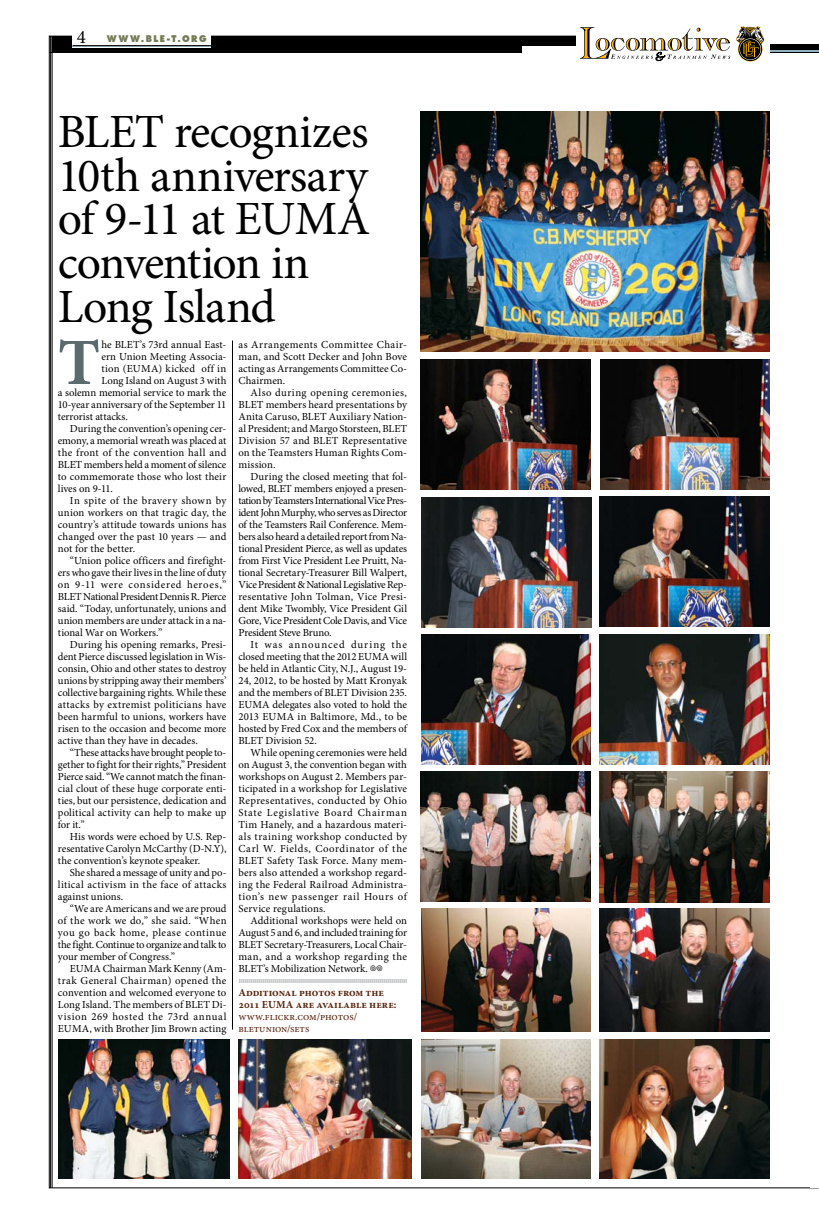
<style>
.page{position:relative;width:819px;height:1224px;background:#fff}
.page>*{position:absolute;margin:0;border:0;box-sizing:border-box;transform-origin:0 0}
.t1{font:700 66.1px "Minion Pro";color:#5a6a6d}
.t2{font:47.7px/43.7px "Minion Pro";letter-spacing:-.02em;color:#000}
.t3{font:10.8px/12px "Minion Pro";letter-spacing:-.005em;color:#000;text-align:justify}
.t4{font:700 10.8px/12px "Minion Pro";letter-spacing:-.005em;color:#55240f}
.t5{font:10.8px/12px "Minion Pro";letter-spacing:-.005em;color:#55240f}
.t6{font:10.8px "Minion Pro";letter-spacing:-.025em;color:#000}
.t7{font:800 9px "Futura Std";letter-spacing:.17em;color:#747955;scale:.94 1}
.s1{font-family:"Minion Pro";font-weight:400;font-size:19px;color:#000}
</style>
<div class="page">
<div style="left:52px;top:36px;width:767px;height:17px;background:#000"></div>
<div style="left:73px;top:21px;width:138px;height:27px;background:#fff"></div>
<hr style="left:50px;top:36px;width:1px;height:1152px;background:#000">
<svg style="left:49px;top:36px;width:3px;height:17px"></svg>
<hr style="left:52px;top:36px;width:1px;height:1152px;background:#000">
<hr style="left:73px;top:46px;width:138px;height:1px;background:#94b0be">
<hr style="left:73px;top:45px;width:138px;height:1px;background:#000">
<div style="left:768px;top:35px;width:51px;height:9px;background:#fff"></div>
<hr style="left:746px;top:50px;width:73px;height:2px;background:#94b0be">
<div style="left:576px;top:34px;width:193px;height:26px;background:#fff"></div>
<svg style="left:580px;top:27px;width:150px;height:34px"></svg>
<svg style="left:736px;top:26px;width:29px;height:36px"></svg>
<div style="left:522px;top:46px;width:54px;height:9px;background:#fff"></div>
<img style="left:59px;top:1040px;width:170px;height:139px">
<img style="left:238px;top:1040px;width:174px;height:139px">
<img style="left:420px;top:112px;width:349px;height:240px">
<img style="left:421px;top:1040px;width:170px;height:139px">
<img style="left:599px;top:1040px;width:170px;height:139px">
<img style="left:599px;top:496px;width:170px;height:131px">
<img style="left:421px;top:498px;width:170px;height:129px">
<img style="left:421px;top:772px;width:170px;height:130px">
<img style="left:600px;top:359px;width:170px;height:131px">
<img style="left:421px;top:359px;width:170px;height:131px">
<img style="left:421px;top:635px;width:170px;height:130px">
<img style="left:599px;top:635px;width:170px;height:130px">
<img style="left:421px;top:909px;width:170px;height:123px">
<img style="left:600px;top:909px;width:170px;height:123px">
<img style="left:600px;top:772px;width:170px;height:130px">
<hr style="left:232px;top:340px;width:1px;height:690px;background:#000">
<svg style="left:239px;top:979px;width:168px;height:4px"></svg>
<p class="t7" style="left:77px;top:33px;width:140px"><span class="s1">4</span> WWW.BLE-T.ORG</p>
<h2 class="t2" style="left:58px;top:110px;width:314px">BLET recognizes<br>10th anniversary of 9-11 at EUMA convention in<br>Long Island</h2>
<h1 class="t1" style="left:58px;top:316px;width:44px">T</h1>
<p class="t3" style="left:102px;top:339px;width:126px">he BLET’s 73rd annual East-</p>
<p class="t3" style="left:102px;top:351px;width:126px">ern Union Meeting Associa-</p>
<p class="t3" style="left:102px;top:363px;width:126px">tion (EUMA) kicked off in</p>
<p class="t3" style="left:102px;top:375px;width:126px">Long Island on August 3 with</p>
<p class="t3" style="left:58px;top:387px;width:170px">a solemn memorial service to mark the</p>
<p class="t3" style="left:58px;top:399px;width:170px">10-year anniversary of the September 11</p>
<p class="t3" style="left:58px;top:411px;width:72px">terrorist attacks.</p>
<p class="t3" style="left:70px;top:423px;width:158px">During the convention’s opening cer-</p>
<p class="t3" style="left:58px;top:435px;width:170px">emony, a memorial wreath was placed at</p>
<p class="t3" style="left:58px;top:447px;width:170px">the front of the convention hall and</p>
<p class="t3" style="left:58px;top:459px;width:170px">BLET members held a moment of silence</p>
<p class="t3" style="left:58px;top:471px;width:170px">to commemorate those who lost their</p>
<p class="t3" style="left:58px;top:483px;width:57px">lives on 9-11.</p>
<p class="t3" style="left:70px;top:495px;width:158px">In spite of the bravery shown by</p>
<p class="t3" style="left:58px;top:507px;width:170px">union workers on that tragic day, the</p>
<p class="t3" style="left:58px;top:519px;width:170px">country’s attitude towards unions has</p>
<p class="t3" style="left:58px;top:531px;width:170px">changed over the past 10 years — and</p>
<p class="t3" style="left:58px;top:543px;width:79px">not for the better.</p>
<p class="t3" style="left:70px;top:555px;width:158px">“Union police officers and firefight-</p>
<p class="t3" style="left:58px;top:567px;width:170px">ers who gave their lives in the line of duty</p>
<p class="t3" style="left:58px;top:579px;width:170px">on 9-11 were considered heroes,”</p>
<p class="t6" style="left:58px;top:589px;width:170px">BLET National President Dennis R. Pierce</p>
<p class="t3" style="left:58px;top:603px;width:170px">said. “Today, unfortunately, unions and</p>
<p class="t3" style="left:58px;top:615px;width:170px">union members are under attack in a na-</p>
<p class="t3" style="left:58px;top:627px;width:106px">tional War on Workers.”</p>
<p class="t3" style="left:70px;top:639px;width:158px">During his opening remarks, Presi-</p>
<p class="t3" style="left:58px;top:651px;width:170px">dent Pierce discussed legislation in Wis-</p>
<p class="t3" style="left:58px;top:663px;width:170px">consin, Ohio and other states to destroy</p>
<p class="t3" style="left:58px;top:675px;width:170px">unions by stripping away their members’</p>
<p class="t3" style="left:58px;top:687px;width:170px">collective bargaining rights. While these</p>
<p class="t3" style="left:58px;top:699px;width:170px">attacks by extremist politicians have</p>
<p class="t3" style="left:58px;top:711px;width:170px">been harmful to unions, workers have</p>
<p class="t3" style="left:58px;top:723px;width:170px">risen to the occasion and become more</p>
<p class="t3" style="left:58px;top:735px;width:141px">active than they have in decades.</p>
<p class="t3" style="left:70px;top:747px;width:158px">“These attacks have brought people to-</p>
<p class="t3" style="left:58px;top:758px;width:170px">gether to fight for their rights,” President</p>
<p class="t3" style="left:58px;top:770px;width:170px">Pierce said. “We cannot match the finan-</p>
<p class="t3" style="left:58px;top:782px;width:170px">cial clout of these huge corporate enti-</p>
<p class="t3" style="left:58px;top:794px;width:170px">ties, but our persistence, dedication and</p>
<p class="t3" style="left:58px;top:806px;width:170px">political activity can help to make up</p>
<p class="t3" style="left:58px;top:818px;width:28px">for it.”</p>
<p class="t3" style="left:70px;top:830px;width:158px">His words were echoed by U.S. Rep-</p>
<p class="t3" style="left:58px;top:842px;width:170px">resentative Carolyn McCarthy (D-N.Y),</p>
<p class="t3" style="left:58px;top:854px;width:144px">the convention’s keynote speaker.</p>
<p class="t3" style="left:70px;top:866px;width:158px">She shared a message of unity and po-</p>
<p class="t3" style="left:58px;top:878px;width:170px">litical activism in the face of attacks</p>
<p class="t3" style="left:58px;top:890px;width:67px">against unions.</p>
<p class="t3" style="left:70px;top:902px;width:158px">“We are Americans and we are proud</p>
<p class="t3" style="left:58px;top:914px;width:170px">of the work we do,” she said. “When</p>
<p class="t3" style="left:58px;top:926px;width:170px">you go back home, please continue</p>
<p class="t3" style="left:58px;top:938px;width:170px">the fight. Continue to organize and talk to</p>
<p class="t3" style="left:58px;top:950px;width:119px">your member of Congress.”</p>
<p class="t3" style="left:70px;top:962px;width:158px">EUMA Chairman Mark Kenny (Am-</p>
<p class="t3" style="left:58px;top:974px;width:170px">trak General Chairman) opened the</p>
<p class="t3" style="left:58px;top:986px;width:170px">convention and welcomed everyone to</p>
<p class="t3" style="left:58px;top:998px;width:170px">Long Island. The members of BLET Di-</p>
<p class="t3" style="left:58px;top:1010px;width:170px">vision 269 hosted the 73rd annual</p>
<p class="t3" style="left:58px;top:1022px;width:170px">EUMA, with Brother Jim Brown acting</p>
<p class="t3" style="left:239px;top:338px;width:170px">as Arrangements Committee Chair&shy;man, and Scott Decker and John Bove acting as Arrangements Committee Co-Chairmen.</p>
<p class="t3" style="left:239px;top:386px;width:170px;text-indent:12px">Also during opening ceremonies, BLET members heard presentations by Anita Caruso, BLET Auxiliary Nation&shy;al President; and Margo Storsteen, BLET Division 57 and BLET Representative on the Teamsters Human Rights Com&shy;mission.</p>
<p class="t3" style="left:239px;top:470px;width:170px;text-indent:12px">During the closed meeting that fol&shy;lowed, BLET members enjoyed a presen&shy;tation by Teamsters International Vice Pres&shy;ident John Murphy, who serves as Director of the Teamsters Rail Conference. Mem&shy;bers also heard a detailed report from Na&shy;tional President Pierce, as well as updates from First Vice President Lee Pruitt, Na&shy;tional Secretary-Treasurer Bill Walpert, Vice President &amp; National Legislative Rep&shy;resentative John Tolman, Vice Presi&shy;dent Mike Twombly, Vice President Gil Gore, Vice President Cole Davis, and Vice President Steve Bruno.</p>
<p class="t3" style="left:239px;top:638px;width:171px;text-indent:12px">It was announced during the closed meeting that the 2012 EUMA will be held in Atlantic City, N.J., August 19- 24, 2012, to be hosted by Matt Kronyak and the members of BLET Division 235.<br>EUMA delegates also voted to hold the 2013 EUMA in Baltimore, Md., to be hosted by Fred Cox and the members of BLET Division 52.</p>
<p class="t3" style="left:239px;top:746px;width:171px;text-indent:12px">While opening ceremonies were held on August 3, the convention began with workshops on August 2. Members par&shy;ticipated in a workshop for Legislative Representatives, conducted by Ohio State Legislative Board Chairman Tim Hanely, and a hazardous materi&shy;als training workshop conducted by Carl W. Fields, Coordinator of the BLET Safety Task Force. Many mem&shy;bers also attended a workshop regard&shy;ing the Federal Railroad Administra&shy;tion’s new passenger rail Hours of Service regulations.</p>
<p class="t3" style="left:239px;top:914px;width:170px;text-indent:12px">Additional workshops were held on August 5 and 6, and included training for BLET Secretary-Treasurers, Local Chair&shy;man, and a workshop regarding the BLET’s Mobilization Network. •</p>
<p class="t4" style="left:238px;top:986px;width:160px">Additional photos from the<br>2011 EUMA are available here:</p>
<p class="t5" style="left:238px;top:1011px;width:120px">www.flickr.com/photos/ bletunion/sets</p>
</div>
